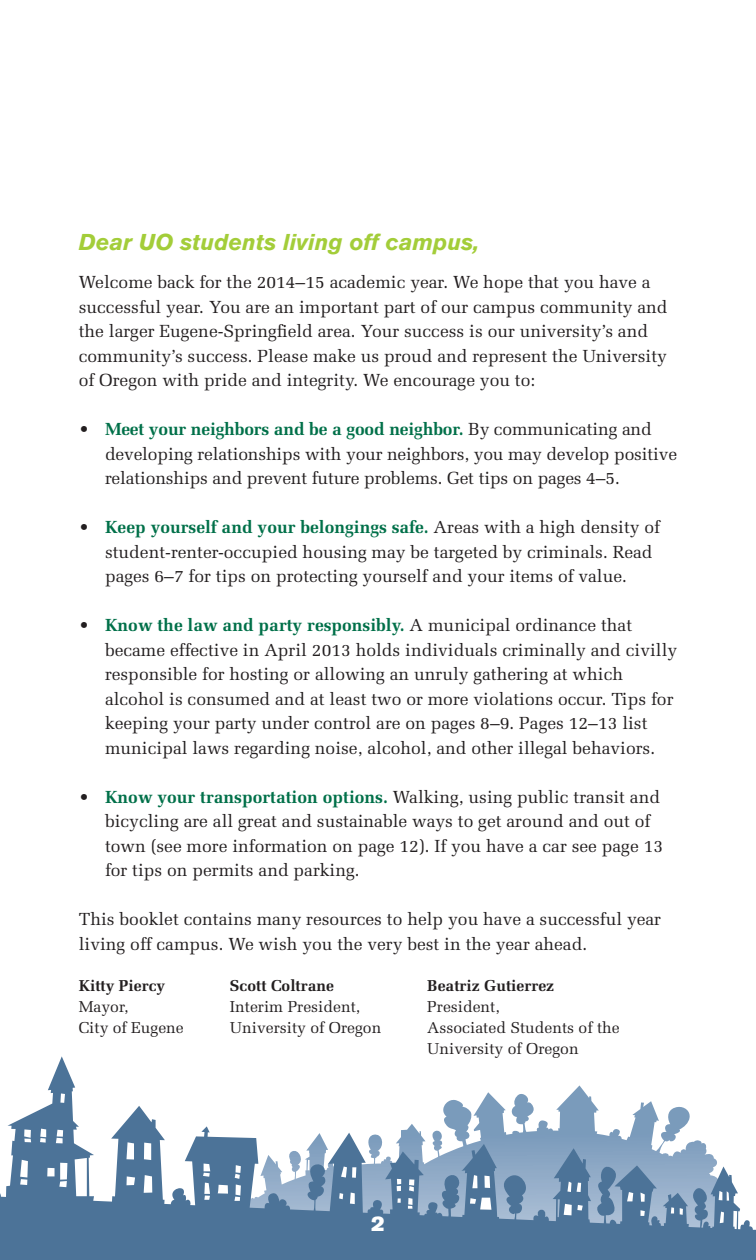
<style>
.page{position:relative;width:756px;height:1260px;background:#fff}
.page>*{position:absolute;margin:0;border:0;box-sizing:border-box;transform-origin:0 0}
.t1{font:italic 700 22.75px "Akzidenz Grotesk BQ";color:#a3cd39}
.t2{font:21px "Akzidenz Grotesk BQ Super";color:#fff}
.t3{font:17.5px/24.5px "Melior";color:#231f20}
.t4{font:15.75px/21px "Melior";color:#231f20}
.t5{font:700 15.75px "Melior";color:#231f20}
.s1{font-weight:700;color:#007049}
</style>
<div class="page">
<svg style="left:0;top:1056px;width:756px;height:197px"></svg>
<svg style="left:60px;top:1093px;width:5px;height:10px"></svg>
<svg style="left:56px;top:1130px;width:7px;height:13px"></svg>
<svg style="left:40px;top:1129px;width:6px;height:14px"></svg>
<svg style="left:24px;top:1129px;width:7px;height:13px"></svg>
<svg style="left:59px;top:1163px;width:8px;height:24px"></svg>
<div style="left:47px;top:1168px;width:8px;height:8px;background:#fff"></div>
<svg style="left:20px;top:1160px;width:8px;height:25px"></svg>
<svg style="left:144px;top:1143px;width:7px;height:17px"></svg>
<svg style="left:126px;top:1142px;width:8px;height:18px"></svg>
<svg style="left:144px;top:1175px;width:8px;height:18px"></svg>
<svg style="left:126px;top:1176px;width:9px;height:9px"></svg>
<svg style="left:217px;top:1185px;width:11px;height:9px"></svg>
<svg style="left:234px;top:1185px;width:7px;height:16px"></svg>
<svg style="left:235px;top:1165px;width:6px;height:14px"></svg>
<svg style="left:203px;top:1164px;width:7px;height:13px"></svg>
<svg style="left:204px;top:1183px;width:6px;height:17px"></svg>
<svg style="left:288px;top:1092px;width:295px;height:123px"></svg>
<svg style="left:640px;top:1193px;width:5px;height:9px"></svg>
<svg style="left:627px;top:1192px;width:6px;height:9px"></svg>
<svg style="left:640px;top:1210px;width:5px;height:6px"></svg>
<svg style="left:680px;top:1208px;width:3px;height:7px"></svg>
<svg style="left:671px;top:1207px;width:3px;height:7px"></svg>
<svg style="left:719px;top:1191px;width:10px;height:10px"></svg>
<svg style="left:720px;top:1212px;width:4px;height:11px"></svg>
<div style="left:0;top:1253px;width:756px;height:7px;background:#4c7398"></div>
<p class="t1" style="left:79px;top:228px;width:402px">Dear UO students living off campus,</p>
<p class="t3" style="left:79px;top:270px;width:590px">Welcome back for the 2014–15 academic year. We hope that you have a successful year. You are an important part of our campus community and the larger Eugene-Springfield area. Your success is our university’s and community’s success. Please make us proud and represent the University of Oregon with pride and integrity. We encourage you to:</p>
<p class="t3" style="left:105px;top:417px;width:574px;text-indent:-26px">• <span class="s1">Meet your neighbors and be a good neighbor.</span> By communicating and developing relationships with your neighbors, you may develop positive relationships and prevent future problems. Get tips on pages 4–5.</p>
<p class="t3" style="left:105px;top:515px;width:557px;text-indent:-26px">• <span class="s1">Keep yourself and your belongings safe.</span> Areas with a high density of student-renter-occupied housing may be targeted by criminals. Read pages 6–7 for tips on protecting yourself and your items of value.</p>
<p class="t3" style="left:105px;top:613px;width:574px;text-indent:-26px">• <span class="s1">Know the law and party responsibly.</span> A municipal ordinance that became effective in April 2013 holds individuals criminally and civilly responsible for hosting or allowing an unruly gathering at which alcohol is consumed and at least two or more violations occur. Tips for keeping your party under control are on pages 8–9. Pages 12–13 list municipal laws regarding noise, alcohol, and other illegal behaviors.</p>
<p class="t3" style="left:105px;top:784px;width:560px;text-indent:-26px">• <span class="s1">Know your transportation options.</span> Walking, using public transit and bicycling are all great and sustainable ways to get around and out of town (see more information on page 12). If you have a car see page 13 for tips on permits and parking.</p>
<p class="t3" style="left:79px;top:907px;width:584px">This booklet contains many resources to help you have a successful year living off campus. We wish you the very best in the year ahead.</p>
<p class="t5" style="left:79px;top:976px;width:88px">Kitty Piercy</p>
<p class="t4" style="left:79px;top:996px;width:51px">Mayor,</p>
<p class="t4" style="left:79px;top:1017px;width:107px">City of Eugene</p>
<p class="t5" style="left:230px;top:976px;width:106px">Scott Coltrane</p>
<p class="t4" style="left:230px;top:996px;width:132px">Interim President,</p>
<p class="t4" style="left:230px;top:1017px;width:153px">University of Oregon</p>
<p class="t5" style="left:427px;top:976px;width:128px">Beatriz Gutierrez</p>
<p class="t4" style="left:427px;top:996px;width:74px">President,</p>
<p class="t4" style="left:427px;top:1017px;width:194px">Associated Students of the<br>University of Oregon</p>
<p class="t2" style="left:371px;top:1211px;width:15px">2</p>
</div>
